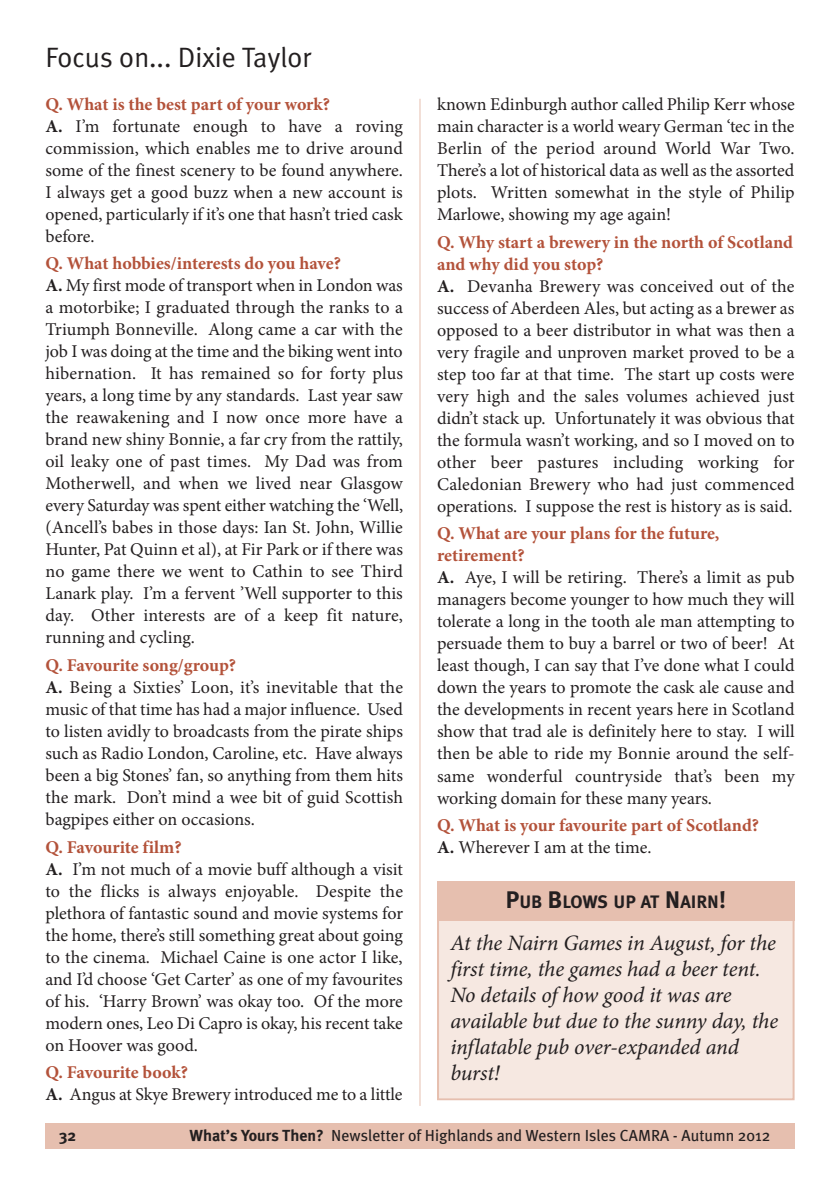
<style>
.page{position:relative;width:840px;height:1191px;background:#fff}
.page>*{position:absolute;margin:0;border:0;box-sizing:border-box;transform-origin:0 0}
.t1{font:28px "Meta Plus Normal";color:#231f20}
.t2{font:italic 22px/26px "Minion Pro";letter-spacing:-.01em;color:#231f20}
.t3{font:18px/22px "Minion Pro";color:#231f20}
.t4{font:700 18px/22px "Minion Pro";color:#b3523a}
.t5{font:700 18px "Meta Plus";letter-spacing:-.01em;color:#231f20}
.t6{font:16px "Meta Plus";color:#231f20}
.t7{font:700 16px "Meta Plus";color:#231f20}
.s1{font-weight:700;color:#b3523a}
.s2{font-weight:700}
.s3{color:#231f20}
.s4{font-weight:400;color:#231f20}
.s5{font-size:24px}
</style>
<div class="page">
<div style="left:45px;top:1123px;width:749px;height:26px;background:#e6bfaf"></div>
<hr style="left:419px;top:99px;width:1px;height:1007px;background:#e6bfaf">
<div style="left:439px;top:910px;width:353px;height:188px;background:#f6e8e1"></div>
<div style="left:437px;top:908px;width:357px;height:192px;border:2px solid #e6bfaf"></div>
<div style="left:437px;top:881px;width:357px;height:40px;background:#e6bfaf"></div>
<h1 class="t1" style="left:45px;top:41px;width:268px">Focus on... Dixie Taylor</h1>
<p class="t3" style="left:45px;top:94px;width:359px"><span class="s1">Q. What is the best part of your work?<br></span><span class="s2">A.</span> I’m fortunate enough to have a roving commission, which enables me to drive around some of the finest scenery to be found anywhere.<br>I always get a good buzz when a new account is opened, particularly if it’s one that hasn’t tried cask before.</p>
<p class="t3" style="left:45px;top:254px;width:359px"><span class="s1">Q. What hobbies/interests do you have?<br></span><span class="s2">A.</span> My first mode of transport when in London was a motorbike; I graduated through the ranks to a Triumph Bonneville. Along came a car with the job I was doing at the time and the biking went into hibernation. It has remained so for forty plus years, a long time by any standards. Last year saw the reawakening and I now once more have a brand new shiny Bonnie, a far cry from the rattily, oil leaky one of past times. My Dad was from Motherwell, and when we lived near Glasgow every Saturday was spent either watching the ‘Well, (Ancell’s babes in those days: Ian St. John, Willie Hunter, Pat Quinn et al), at Fir Park or if there was no game there we went to Cathin to see Third Lanark play. I’m a fervent ’Well supporter to this day. Other interests are of a keep fit nature, running and cycling.</p>
<p class="t3" style="left:45px;top:656px;width:359px"><span class="s1">Q. Favourite song/group?<br></span><span class="s2">A.</span> Being a Sixties’ Loon, it’s inevitable that the music of that time has had a major influence. Used to listen avidly to broadcasts from the pirate ships such as Radio London, Caroline, etc. Have always been a big Stones’ fan, so anything from them hits the mark. Don’t mind a wee bit of guid Scottish bagpipes either on occasions.</p>
<p class="t3" style="left:45px;top:837px;width:359px"><span class="s1">Q. Favourite film?<br></span><span class="s2">A.</span> I’m not much of a movie buff although a visit to the flicks is always enjoyable. Despite the plethora of fantastic sound and movie systems for the home, there’s still something great about going to the cinema. Michael Caine is one actor I like, and I’d choose ‘Get Carter’ as one of my favourites of his. ‘Harry Brown’ was okay too. Of the more modern ones, Leo Di Capro is okay, his recent take on Hoover was good.</p>
<p class="t3" style="left:45px;top:1063px;width:358px"><span class="s1">Q. Favourite book?<br></span><span class="s2">A.</span> Angus at Skye Brewery introduced me to a little</p>
<p class="t3" style="left:437px;top:95px;width:359px;text-align:justify">known Edinburgh author called Philip Kerr whose main character is a world weary German ‘tec in the Berlin of the period around World War Two.<br>There’s a lot of historical data as well as the assorted plots. Written somewhat in the style of Philip Marlowe, showing my age again!</p>
<p class="t3" style="left:437px;top:232px;width:359px"><span class="s1">Q. Why start a brewery in the north of Scotland and why did you stop?<br></span><span class="s2">A.</span> Devanha Brewery was conceived out of the success of Aberdeen Ales, but acting as a brewer as opposed to a beer distributor in what was then a very fragile and unproven market proved to be a step too far at that time. The start up costs were very high and the sales volumes achieved just didn’t stack up. Unfortunately it was obvious that the formula wasn’t working, and so I moved on to other beer pastures including working for Caledonian Brewery who had just commenced operations. I suppose the rest is history as is said.</p>
<p class="t3" style="left:437px;top:524px;width:359px"><span class="s1">Q. What are your plans for the future, retirement?<br></span><span class="s2">A.</span> Aye, I will be retiring. There’s a limit as pub managers become younger to how much they will tolerate a long in the tooth ale man attempting to persuade them to buy a barrel or two of beer! At least though, I can say that I’ve done what I could down the years to promote the cask ale cause and the developments in recent years here in Scotland show that trad ale is definitely here to stay. I will then be able to ride my Bonnie around the self&shy;same wonderful countryside that’s been my working domain for these many years.</p>
<p class="t4" style="left:437px;top:816px;width:323px">Q. What is your favourite part of Scotland?<br><span class="s3">A.</span> <span class="s4">Wherever I am at the time.</span></p>
<p class="t5" style="left:505px;top:891px;width:222px"><span class="s5">P</span>UB <span class="s5">B</span>LOWS UP AT <span class="s5">N</span>AIRN<span class="s5">!</span></p>
<p class="t2" style="left:450px;top:931px;width:329px">At the Nairn Games in August, for the first time, the games had a beer tent.<br>No details of how good it was are available but due to the sunny day, the inflatable pub over-expanded and burst!</p>
<p class="t7" style="left:60px;top:1125px;width:18px">32</p>
<p class="t6" style="left:189px;top:1125px;width:582px"><span class="s2">What’s Yours Then?</span> Newsletter of Highlands and Western Isles CAMRA - Autumn 2012</p>
</div>
